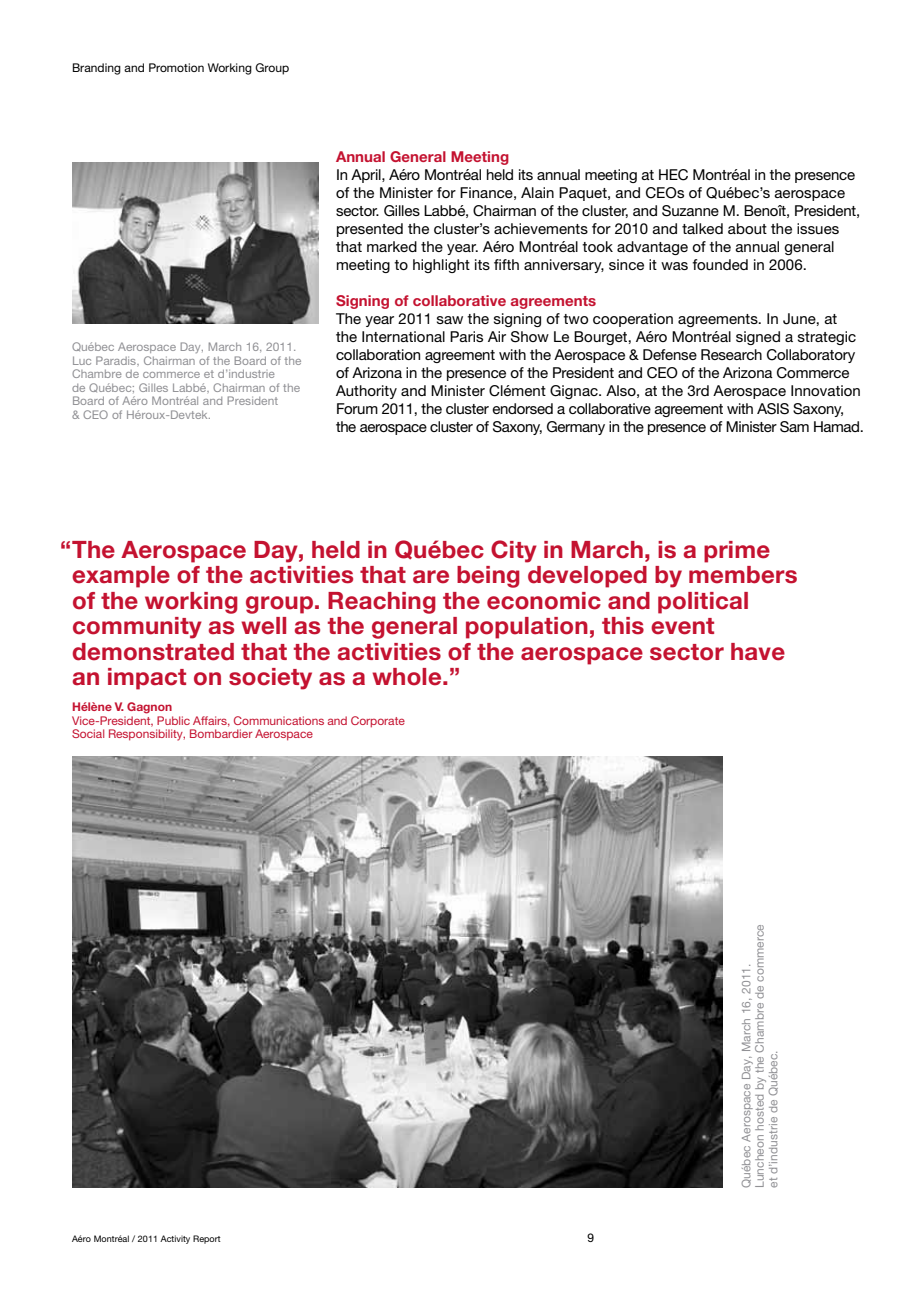
<style>
.page{position:relative;width:918px;height:1296px;background:#fff}
.page>*{position:absolute;margin:0;border:0;box-sizing:border-box;transform-origin:0 0}
.t1{font:700 24px/25.5px "Helvetica Neue";letter-spacing:.01em;color:#c41230}
.t2{font:15px/18px "Helvetica Neue";letter-spacing:.005em;color:#000}
.t3{font:700 15px "Helvetica Neue";letter-spacing:.005em;color:#c41230}
.t4{font:12px/13.5px "Helvetica Neue";letter-spacing:.005em;color:#919195}
.t5{font:12px/13.5px "Helvetica Neue";color:#c41230}
.t6{font:12px "Helvetica Neue";letter-spacing:.005em;color:#000}
.t7{font:700 12px "Helvetica Neue";color:#c41230}
.t8{font:9px "Helvetica Neue";letter-spacing:.005em;color:#000}
</style>
<div class="page">
<img style="left:72px;top:756px;width:651px;height:432px">
<img style="left:72px;top:162px;width:246px;height:162px">
<p class="t6" style="left:72px;top:61px;width:219px">Branding and Promotion Working Group</p>
<p class="t4" style="left:72px;top:340px;width:231px">Québec Aerospace Day, March 16, 2011.<br>Luc Paradis, Chairman of the Board of the Chambre de commerce et d’industrie<br>de Québec; Gilles Labbé, Chairman of the Board of Aéro Montréal and President<br>&amp; CEO of Héroux-Devtek.</p>
<p class="t3" style="left:336px;top:148px;width:175px">Annual General Meeting</p>
<p class="t2" style="left:336px;top:166px;width:526px">In April, Aéro Montréal held its annual meeting at HEC Montréal in the presence of the Minister for Finance, Alain Paquet, and CEOs of Québec’s aerospace sector. Gilles Labbé, Chairman of the cluster, and Suzanne M. Benoît, President, presented the cluster’s achievements for 2010 and talked about the issues that marked the year. Aéro Montréal took advantage of the annual general meeting to highlight its fifth anniversary, since it was founded in 2006.</p>
<p class="t3" style="left:336px;top:292px;width:262px">Signing of collaborative agreements</p>
<p class="t2" style="left:336px;top:310px;width:530px">The year 2011 saw the signing of two cooperation agreements. In June, at<br>the International Paris Air Show Le Bourget, Aéro Montréal signed a strategic collaboration agreement with the Aerospace &amp; Defense Research Collaboratory of Arizona in the presence of the President and CEO of the Arizona Commerce Authority and Minister Clément Gignac. Also, at the 3rd Aerospace Innovation Forum 2011, the cluster endorsed a collaborative agreement with ASIS Saxony, the aerospace cluster of Saxony, Germany in the presence of Minister Sam Hamad.</p>
<p class="t1" style="left:72px;top:536px;width:727px;text-indent:-12px">“The Aerospace Day, held in Québec City in March, is a prime example of the activities that are being developed by members of the working group. Reaching the economic and political community as well as the general population, this event demonstrated that the activities of the aerospace sector have an impact on society as a whole.”</p>
<p class="t7" style="left:72px;top:699px;width:102px">Hélène V. Gagnon</p>
<p class="t5" style="left:72px;top:713px;width:334px">Vice-President, Public Affairs, Communications and Corporate<br>Social Responsibility, Bombardier Aerospace</p>
<p class="t8" style="left:72px;top:1233px;width:150px">Aéro Montréal / 2011 Activity Report</p>
<p class="t6" style="left:588px;top:1231px;width:8px">9</p>
<p class="t4" style="left:739px;top:1188px;width:265px;rotate:-90deg">Québec Aerospace Day, March 16, 2011.<br>Luncheon hosted by the Chambre de commerce et d’industrie de Québec.</p>
</div>
